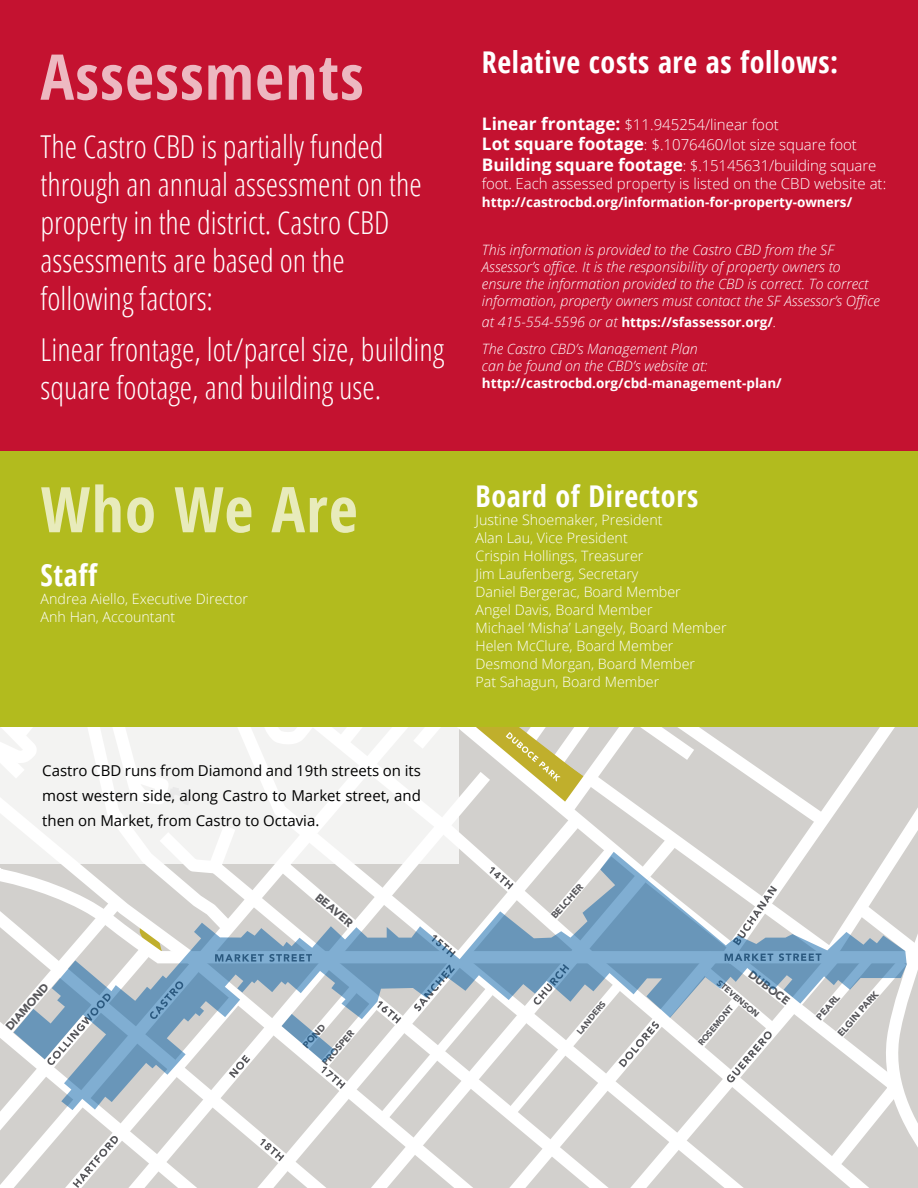
<style>
.page{position:relative;width:918px;height:1188px;background:#fff}
.page>*{position:absolute;margin:0;border:0;box-sizing:border-box;transform-origin:0 0}
.t1{font:700 condensed 63px "Open Sans";letter-spacing:.02em;color:#edb8c1}
.t2{font:700 condensed 63px "Open Sans";letter-spacing:.02em;color:#e8ebbb}
.t3{font:300 condensed 31.5px/37.8px "Open Sans";color:#fff}
.t4{font:700 condensed 30px "Open Sans";letter-spacing:.02em;color:#fff}
.t5{font:300 15px/20.7px "Open Sans";color:#fff}
.t6{font:15px/25.2px "Open Sans";color:#000;text-align:justify}
.t7{font:300 14.25px/18px "Open Sans";color:#fff}
.t8{font:italic 300 14.25px/17.1px "Open Sans";color:#fff}
.t9{font:700 13.5px "Open Sans";color:#fff}
.t10{font:900 11.4px "Avenir";color:#56565a}
.t11{font:900 9.45px "Avenir";color:#56565a}
.t12{font:900 8.55px "Avenir";color:#56565a}
.s1{font-weight:700;font-size:17.25px}
.s2{font-weight:300;font-style:italic;font-size:14.25px}
</style>
<div class="page">
<div style="left:0;top:0;width:918px;height:460px;background:#c41230"></div>
<svg style="left:0;top:727px;width:918px;height:461px"></svg>
<div style="left:0;top:727px;width:459px;height:137px;background:linear-gradient(to right,#f5f5f5,#f6f6f5)"></div>
<div style="left:0;top:451px;width:918px;height:276px;background:#b2bb1e"></div>
<h1 class="t1" style="left:40px;top:33px;width:325px">Assessments</h1>
<h2 class="t3" style="left:40px;top:127px;width:383px">The Castro CBD is partially funded through an annual assessment on the property in the district. Castro CBD assessments are based on the following factors:</h2>
<h2 class="t3" style="left:40px;top:330px;width:405px">Linear frontage, lot/parcel size, building square footage, and building use.</h2>
<h3 class="t4" style="left:482px;top:41px;width:358px">Relative costs are as follows:</h3>
<p class="t5" style="left:482px;top:114px;width:396px"><span class="s1">Linear frontage:</span> $11.945254/linear foot<br><span class="s1">Lot square footage</span>: $.1076460/lot size square foot<br><span class="s1">Building square footage</span>: $.15145631/building square</p>
<p class="t5" style="left:482px;top:173px;width:406px">foot. Each assessed property is listed on the CBD website at:</p>
<p class="t9" style="left:482px;top:193px;width:372px">http://castrocbd.org/information-for-property-owners/</p>
<p class="t8" style="left:482px;top:241px;width:400px">This information is provided to the Castro CBD from the SF Assessor’s office. It is the responsibility of property owners to ensure the information provided to the CBD is correct. To correct information, property owners must contact the SF Assessor’s Office</p>
<p class="t9" style="left:482px;top:312px;width:296px"><span class="s2">at 415-554-5596 or at</span> https://sfassessor.org/<span class="s2">.</span></p>
<p class="t8" style="left:482px;top:340px;width:227px">The Castro CBD’s Management Plan can be found on the CBD’s website at:</p>
<p class="t9" style="left:482px;top:374px;width:301px">http://castrocbd.org/cbd-management-plan/</p>
<h1 class="t2" style="left:41px;top:465px;width:319px">Who We Are</h1>
<h3 class="t4" style="left:41px;top:554px;width:58px">Staff</h3>
<p class="t7" style="left:41px;top:589px;width:209px">Andrea Aiello, Executive Director<br>Anh Han, Accountant</p>
<p class="t6" style="left:42px;top:757px;width:380px">Castro CBD runs from Diamond and 19th streets on its most western side, along Castro to Market street, and then on Market, from Castro to Octavia.</p>
<h3 class="t4" style="left:476px;top:475px;width:224px">Board of Directors</h3>
<p class="t7" style="left:476px;top:510px;width:253px">Justine Shoemaker, President<br>Alan Lau, Vice President<br>Crispin Hollings, Treasurer<br>Jim Laufenberg, Secretary<br>Daniel Bergerac, Board Member<br>Angel Davis, Board Member<br>Michael ‘Misha’ Langely, Board Member<br>Helen McClure, Board Member<br>Desmond Morgan, Board Member<br>Pat Sahagun, Board Member</p>
<p class="t10" style="left:0;top:1022px;width:60px;rotate:-48deg">DIAMOND</p>
<p class="t10" style="left:323px;top:888px;width:46px;rotate:40deg">BEAVER</p>
<p class="t11" style="left:547px;top:912px;width:44px;rotate:-48deg">BELCHER</p>
<p class="t11" style="left:299px;top:1041px;width:30px;rotate:-48deg">POND</p>
<p class="t11" style="left:318px;top:1059px;width:45px;rotate:-49deg">PROSPER</p>
<p class="t12" style="left:573px;top:1028px;width:42px;rotate:-50deg">LANDERS</p>
<p class="t10" style="left:756px;top:965px;width:50px;rotate:37deg">DUBOCE</p>
<p class="t12" style="left:723px;top:976px;width:54px;rotate:41deg">STEVENSON</p>
<p class="t12" style="left:694px;top:1040px;width:51px;rotate:-50deg">ROSEMONT</p>
<p class="t11" style="left:833px;top:1029px;width:58px;rotate:-48deg">ELGIN PARK</p>
<p class="t11" style="left:812px;top:1013px;width:32px;rotate:-48deg">PEARL</p>
</div>
